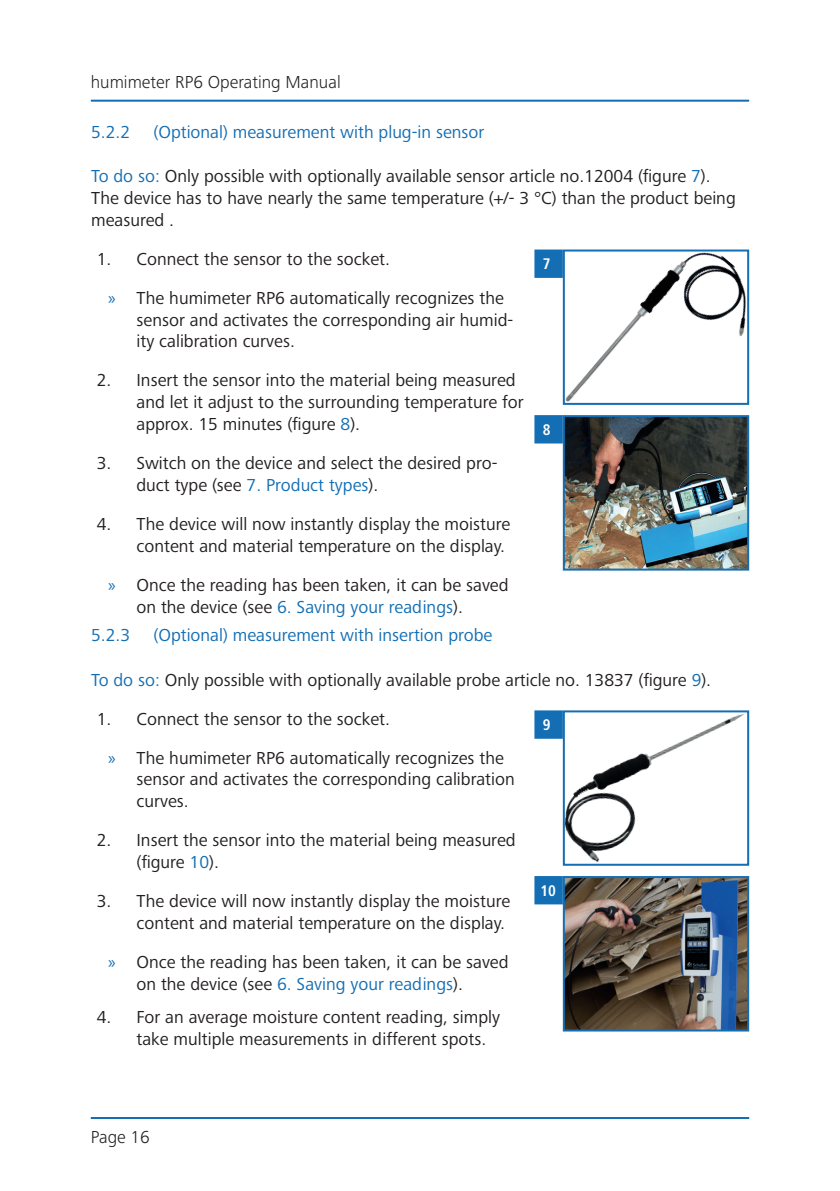
<style>
.page{position:relative;width:840px;height:1191px;background:#fff}
.page>*{position:absolute;margin:0;border:0;box-sizing:border-box;transform-origin:0 0}
.t1{font:18px/22px "Frutiger Next Pro";color:#231f20}
.t2{font:18px "Frutiger Next Pro";color:#136eb4}
.t3{font:300 18px "Frutiger Next Pro";color:#231f20}
.t4{font:700 condensed 16px "Frutiger Next Pro";color:#fff}
.s1{color:#136eb4}
.s2{font-family:"Myriad Pro";color:#136eb4}
</style>
<div class="page">
<hr style="left:91px;top:100px;width:657px;height:2px;background:#136eb4">
<hr style="left:91px;top:1117px;width:657px;height:2px;background:#136eb4">
<div style="left:535px;top:250px;width:26px;height:27px;background:#136eb4"></div>
<div style="left:534px;top:249px;width:28px;height:29px;border:2px solid #136eb4"></div>
<img style="left:565px;top:252px;width:180px;height:150px">
<div style="left:562px;top:249px;width:186px;height:156px;border:2px solid #136eb4"></div>
<div style="left:535px;top:416px;width:26px;height:26px;background:#136eb4"></div>
<div style="left:534px;top:415px;width:28px;height:28px;border:2px solid #136eb4"></div>
<img style="left:565px;top:418px;width:180px;height:149px">
<div style="left:562px;top:415px;width:186px;height:155px;border:2px solid #136eb4"></div>
<div style="left:535px;top:711px;width:26px;height:26px;background:#136eb4"></div>
<div style="left:534px;top:710px;width:28px;height:28px;border:2px solid #136eb4"></div>
<img style="left:565px;top:714px;width:180px;height:148px">
<div style="left:562px;top:710px;width:186px;height:155px;border:2px solid #136eb4"></div>
<div style="left:535px;top:877px;width:26px;height:26px;background:#136eb4"></div>
<div style="left:534px;top:876px;width:28px;height:28px;border:2px solid #136eb4"></div>
<img style="left:565px;top:879px;width:180px;height:149px">
<div style="left:562px;top:876px;width:186px;height:155px;border:2px solid #136eb4"></div>
<p class="t3" style="left:91px;top:72px;width:251px">humimeter RP6 Operating Manual</p>
<p class="t2" style="left:91px;top:121px;width:41px">5.2.2</p>
<p class="t2" style="left:153px;top:121px;width:332px">(Optional) measurement with plug-in sensor</p>
<p class="t1" style="left:91px;top:165px;width:645px"><span class="s1">To do so:</span> Only possible with optionally available sensor article no.12004 (figure <span class="s1">7</span>).<br>The device has to have nearly the same temperature (+/- 3 °C) than the product being measured .</p>
<p class="t1" style="left:108px;top:240px;width:397px;line-height:38.6px;text-indent:-11px">1. Connect the sensor to the socket.<br><span class="s2">»</span> The humimeter RP6 automatically recognizes the</p>
<p class="t1" style="left:136px;top:309px;width:378px">sensor and activates the corresponding air humid&shy;ity calibration curves.</p>
<p class="t1" style="left:136px;top:369px;width:388px;text-indent:-40px">2. Insert the sensor into the material being measured and let it adjust to the surrounding temperature for approx. 15 minutes (figure <span class="s1">8</span>).</p>
<p class="t1" style="left:136px;top:452px;width:362px;text-indent:-40px">3. Switch on the device and select the desired pro&shy;duct type (see <span class="s1">7. Product types</span>).</p>
<p class="t1" style="left:97px;top:513px;width:414px;text-align:right">4. The device will now instantly display the moisture content and material temperature on the display.</p>
<p class="t1" style="left:136px;top:574px;width:373px;text-indent:-28px"><span class="s2">»</span> Once the reading has been taken, it can be saved on the device (see <span class="s1">6. Saving your readings</span>).</p>
<p class="t2" style="left:91px;top:625px;width:41px">5.2.3</p>
<p class="t2" style="left:153px;top:625px;width:340px">(Optional) measurement with insertion probe</p>
<p class="t1" style="left:91px;top:669px;width:621px"><span class="s1">To do so:</span> Only possible with optionally available probe article no. 13837 (figure <span class="s1">9</span>).</p>
<p class="t1" style="left:108px;top:699px;width:397px;line-height:38.6px;text-indent:-11px">1. Connect the sensor to the socket.<br><span class="s2">»</span> The humimeter RP6 automatically recognizes the</p>
<p class="t1" style="left:136px;top:768px;width:379px">sensor and activates the corresponding calibration curves.</p>
<p class="t1" style="left:136px;top:829px;width:380px;text-indent:-40px">2. Insert the sensor into the material being measured (figure <span class="s1">10</span>).</p>
<p class="t1" style="left:97px;top:890px;width:414px;text-align:right">3. The device will now instantly display the moisture content and material temperature on the display.</p>
<p class="t1" style="left:136px;top:951px;width:373px;text-indent:-28px"><span class="s2">»</span> Once the reading has been taken, it can be saved on the device (see <span class="s1">6. Saving your readings</span>).</p>
<p class="t1" style="left:136px;top:1006px;width:365px;text-indent:-40px">4. For an average moisture content reading, simply take multiple measurements in different spots.</p>
<p class="t4" style="left:542px;top:255px;width:9px">7</p>
<p class="t4" style="left:542px;top:420px;width:9px">8</p>
<p class="t4" style="left:542px;top:715px;width:9px">9</p>
<p class="t4" style="left:540px;top:881px;width:17px">10</p>
<p class="t3" style="left:91px;top:1126px;width:60px">Page 16</p>
</div>
